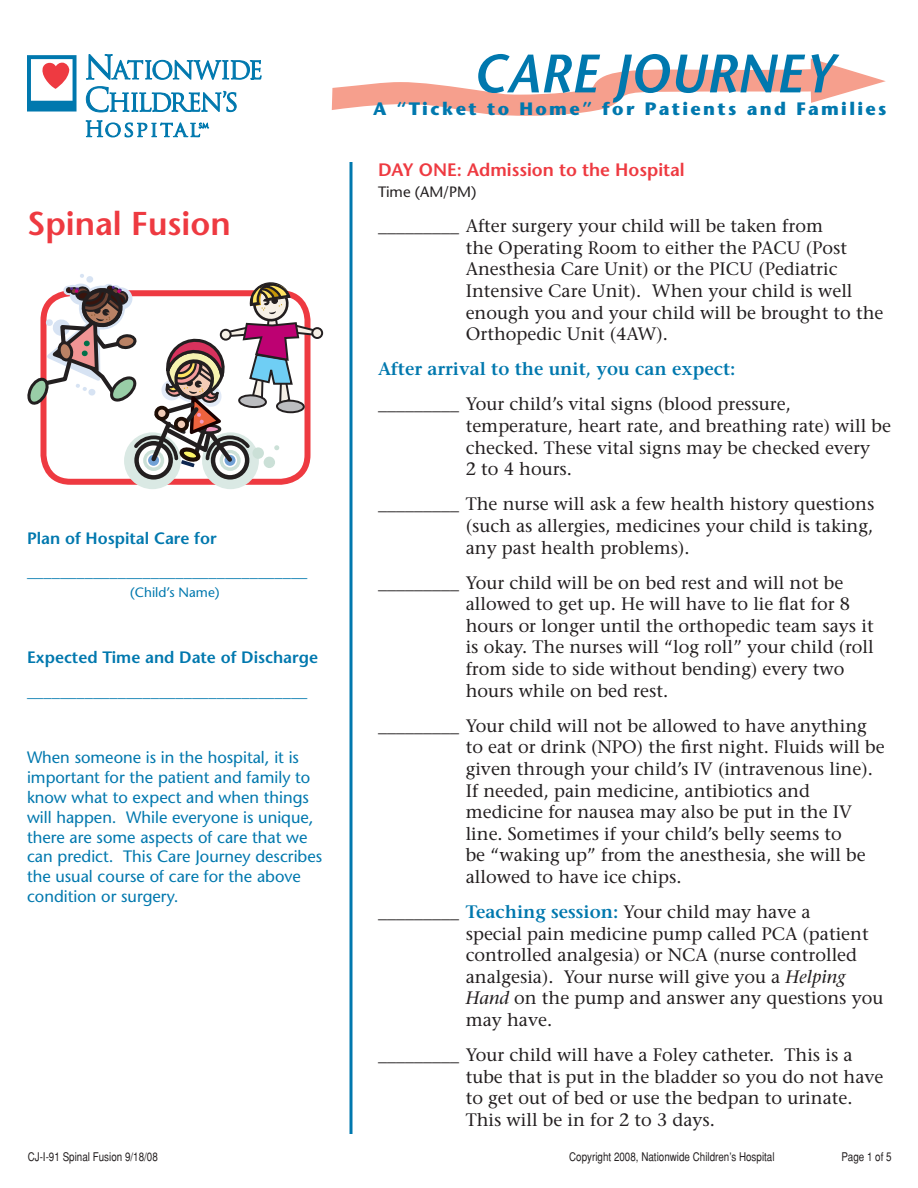
<style>
.page{position:relative;width:918px;height:1188px;background:#fff}
.page>*{position:absolute;margin:0;border:0;box-sizing:border-box;transform-origin:0 0}
.t1{font:italic 600 54px "Stone Sans";color:#0078ae}
.t2{font:600 33px "Stone Sans";color:#ee3a41}
.checklist{font:18px/21.6px "Stone Serif";color:#231f20}
.t3{font:700 18px "Stone Sans";letter-spacing:.13em;color:#0078ae}
.t4{font:600 18px "Stone Serif";color:#0078ae}
.Day_One{font:600 18px "Stone Sans";color:#ee3a41}
.intro_para{font:16.5px/19.8px "Stone Sans";color:#0078ae}
.t5{font:600 16.5px "Stone Sans";color:#0078ae}
.t6{font:15px "Stone Sans";color:#231f20}
.t7{font:13.5px "Stone Sans";color:#0078ae}
.t8{font:condensed 12px "Helvetica";color:#231f20}
.s1{font-weight:600;color:#0078ae}
.s2{font-style:italic}
</style>
<div class="page">
<svg style="left:27px;top:55px;width:50px;height:57px"></svg>
<svg style="left:86px;top:54px;width:175px;height:83px"></svg>
<svg style="left:332px;top:58px;width:554px;height:58px"></svg>
<div style="left:40px;top:290px;width:270px;height:195px;border:6px solid #ee3a41;border-radius:27px"></div>
<hr style="left:350px;top:162px;width:2px;height:972px;background:#0078ae">
<div style="left:312px;top:328px;width:10px;height:10px;background:#f6f0e6;border-radius:50%"></div>
<div style="left:311px;top:327px;width:12px;height:12px;border:2px solid #231f20;border-radius:50%"></div>
<div style="left:124px;top:432px;width:57px;height:57px;background:#dae9e4;border-radius:50%"></div>
<div style="left:202px;top:432px;width:57px;height:57px;background:#dae9e4;border-radius:50%"></div>
<svg style="left:137px;top:443px;width:34px;height:34px"></svg>
<div style="left:134px;top:441px;width:39px;height:39px;border:4px solid #231f20;border-radius:50%"></div>
<svg style="left:144px;top:451px;width:19px;height:19px"></svg>
<div style="left:143px;top:450px;width:21px;height:21px;border:2px solid #cbe0d7;border-radius:50%"></div>
<svg style="left:213px;top:443px;width:34px;height:34px"></svg>
<div style="left:211px;top:441px;width:38px;height:39px;border:4px solid #231f20;border-radius:50%"></div>
<svg style="left:221px;top:451px;width:18px;height:19px"></svg>
<div style="left:220px;top:450px;width:21px;height:21px;border:2px solid #cbe0d7;border-radius:50%"></div>
<svg style="left:27px;top:274px;width:291px;height:193px"></svg>
<div style="left:253px;top:447px;width:11px;height:12px;background:#cbe0d7;border-radius:50%"></div>
<p class="t2" style="left:27px;top:203px;width:205px">Spinal Fusion</p>
<p class="t5" style="left:27px;top:528px;width:191px">Plan of Hospital Care for</p>
<p class="intro_para" style="left:27px;top:561px;width:282px">__________________________________</p>
<p class="t7" style="left:130px;top:584px;width:91px">(Child’s Name)</p>
<p class="t5" style="left:27px;top:648px;width:293px">Expected Time and Date of Discharge</p>
<p class="intro_para" style="left:27px;top:681px;width:282px">__________________________________</p>
<p class="intro_para" style="left:27px;top:748px;width:297px">When someone is in the hospital, it is important for the patient and family to know what to expect and when things will happen. While everyone is unique, there are some aspects of care that we can predict. This Care Journey describes the usual course of care for the above condition or surgery.</p>
<p class="t1" style="left:473px;top:41px;width:364px">CARE JOURNEY</p>
<p class="t3" style="left:373px;top:98px;width:515px">A “Ticket to Home” for Patients and Families</p>
<p class="Day_One" style="left:378px;top:158px;width:308px">DAY ONE: Admission to the Hospital</p>
<p class="t6" style="left:378px;top:183px;width:100px">Time (AM/PM)</p>
<p class="checklist" style="left:466px;top:215px;width:419px">After surgery your child will be taken from<br>the Operating Room to either the PACU (Post Anesthesia Care Unit) or the PICU (Pediatric Intensive Care Unit). When your child is well enough you and your child will be brought to the Orthopedic Unit (4AW).</p>
<p class="t4" style="left:378px;top:358px;width:359px">After arrival to the unit, you can expect:</p>
<p class="checklist" style="left:466px;top:393px;width:427px">Your child’s vital signs (blood pressure, temperature, heart rate, and breathing rate) will be checked. These vital signs may be checked every<br>2 to 4 hours.</p>
<p class="checklist" style="left:466px;top:493px;width:410px;text-align:justify">The nurse will ask a few health history questions (such as allergies, medicines your child is taking, any past health problems).</p>
<p class="checklist" style="left:466px;top:572px;width:410px">Your child will be on bed rest and will not be allowed to get up. He will have to lie flat for 8 hours or longer until the orthopedic team says it is okay. The nurses will “log roll” your child (roll from side to side without bending) every two hours while on bed rest.</p>
<p class="checklist" style="left:466px;top:715px;width:421px">Your child will not be allowed to have anything to eat or drink (NPO) the first night. Fluids will be given through your child’s IV (intravenous line).<br>If needed, pain medicine, antibiotics and medicine for nausea may also be put in the IV line. Sometimes if your child’s belly seems to<br>be “waking up” from the anesthesia, she will be allowed to have ice chips.</p>
<p class="checklist" style="left:466px;top:901px;width:419px"><span class="s1">Teaching session:</span> Your child may have a<br>special pain medicine pump called PCA (patient controlled analgesia) or NCA (nurse controlled analgesia). Your nurse will give you a <span class="s2">Helping Hand</span> on the pump and answer any questions you may have.</p>
<p class="checklist" style="left:466px;top:1044px;width:419px">Your child will have a Foley catheter. This is a tube that is put in the bladder so you do not have to get out of bed or use the bedpan to urinate.<br>This will be in for 2 to 3 days.</p>
<p class="t8" style="left:28px;top:1150px;width:132px">CJ-I-91 Spinal Fusion 9/18/08</p>
<p class="t8" style="left:569px;top:1150px;width:207px">Copyright 2008, Nationwide Children’s Hospital</p>
<p class="t8" style="left:841px;top:1150px;width:52px">Page 1 of 5</p>
</div>
